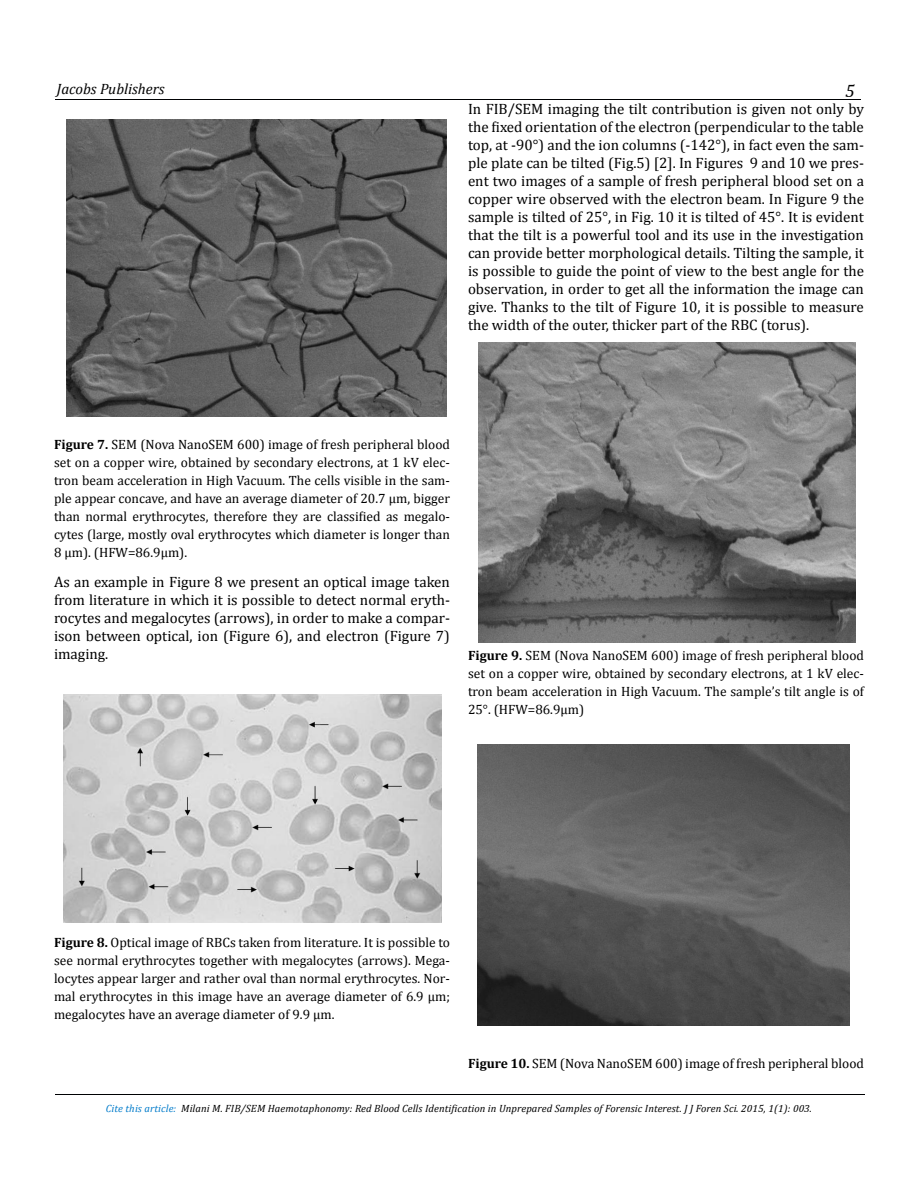
<style>
.page{position:relative;width:918px;height:1188px;background:#fff}
.page>*{position:absolute;margin:0;border:0;box-sizing:border-box;transform-origin:0 0}
.t1{font:italic 18px "Cambria";color:#000}
.t2{font:15px/18px "Cambria";color:#000;text-align:justify}
.t3{font:italic 15px "Cambria";color:#000}
.t4{font:13.5px/18px "Cambria";color:#000;text-align:justify}
.t5{font:italic 10.5px "Cambria";letter-spacing:.01em;color:#000}
.s1{font-weight:700}
.s2{color:#007bca}
</style>
<div class="page">
<hr style="left:55px;top:100px;width:806px;height:1px;background:#000103">
<hr style="left:55px;top:1095px;width:810px;height:1px;background:#000103">
<img style="left:66px;top:119px;width:380px;height:297px">
<img style="left:63px;top:694px;width:379px;height:228px">
<img style="left:479px;top:342px;width:377px;height:301px">
<img style="left:477px;top:745px;width:372px;height:280px">
<p class="t3" style="left:57px;top:78px;width:109px">Jacobs Publishers</p>
<p class="t1" style="left:845px;top:79px;width:11px">5</p>
<p class="t2" style="left:468px;top:100px;width:398px">In FIB/SEM imaging the tilt contribution is given not only by the fixed orientation of the electron (perpendicular to the table top, at -90°) and the ion columns (-142°), in fact even the sam&shy;ple plate can be tilted (Fig.5) [2]. In Figures 9 and 10 we pres&shy;ent two images of a sample of fresh peripheral blood set on a copper wire observed with the electron beam. In Figure 9 the sample is tilted of 25°, in Fig. 10 it is tilted of 45°. It is evident that the tilt is a powerful tool and its use in the investigation can provide better morphological details. Tilting the sample, it is possible to guide the point of view to the best angle for the observation, in order to get all the information the image can give. Thanks to the tilt of Figure 10, it is possible to measure the width of the outer, thicker part of the RBC (torus).</p>
<p class="t4" style="left:54px;top:435px;width:398px"><span class="s1">Figure 7.</span> SEM (Nova NanoSEM 600) image of fresh peripheral blood set on a copper wire, obtained by secondary electrons, at 1 kV elec&shy;tron beam acceleration in High Vacuum. The cells visible in the sam&shy;ple appear concave, and have an average diameter of 20.7 µm, bigger than normal erythrocytes, therefore they are classified as megalo&shy;cytes (large, mostly oval erythrocytes which diameter is longer than 8 µm). (HFW=86.9µm).</p>
<p class="t2" style="left:54px;top:573px;width:398px">As an example in Figure 8 we present an optical image taken from literature in which it is possible to detect normal eryth&shy;rocytes and megalocytes (arrows), in order to make a compar&shy;ison between optical, ion (Figure 6), and electron (Figure 7) imaging.</p>
<p class="t4" style="left:468px;top:646px;width:398px"><span class="s1">Figure 9.</span> SEM (Nova NanoSEM 600) image of fresh peripheral blood set on a copper wire, obtained by secondary electrons, at 1 kV elec&shy;tron beam acceleration in High Vacuum. The sample’s tilt angle is of 25°. (HFW=86.9µm)</p>
<p class="t4" style="left:54px;top:933px;width:398px"><span class="s1">Figure 8.</span> Optical image of RBCs taken from literature. It is possible to see normal erythrocytes together with megalocytes (arrows). Mega&shy;locytes appear larger and rather oval than normal erythrocytes. Nor&shy;mal erythrocytes in this image have an average diameter of 6.9 µm; megalocytes have an average diameter of 9.9 µm.</p>
<p class="t4" style="left:468px;top:1054px;width:398px"><span class="s1">Figure 10.</span> SEM (Nova NanoSEM 600) image of fresh peripheral blood</p>
<p class="t5" style="left:106px;top:1101px;width:708px"><span class="s2">Cite this article:</span> Milani M. FIB/SEM Haemotaphonomy: Red Blood Cells Identification in Unprepared Samples of Forensic Interest. J J Foren Sci. 2015, 1(1): 003.</p>
</div>
